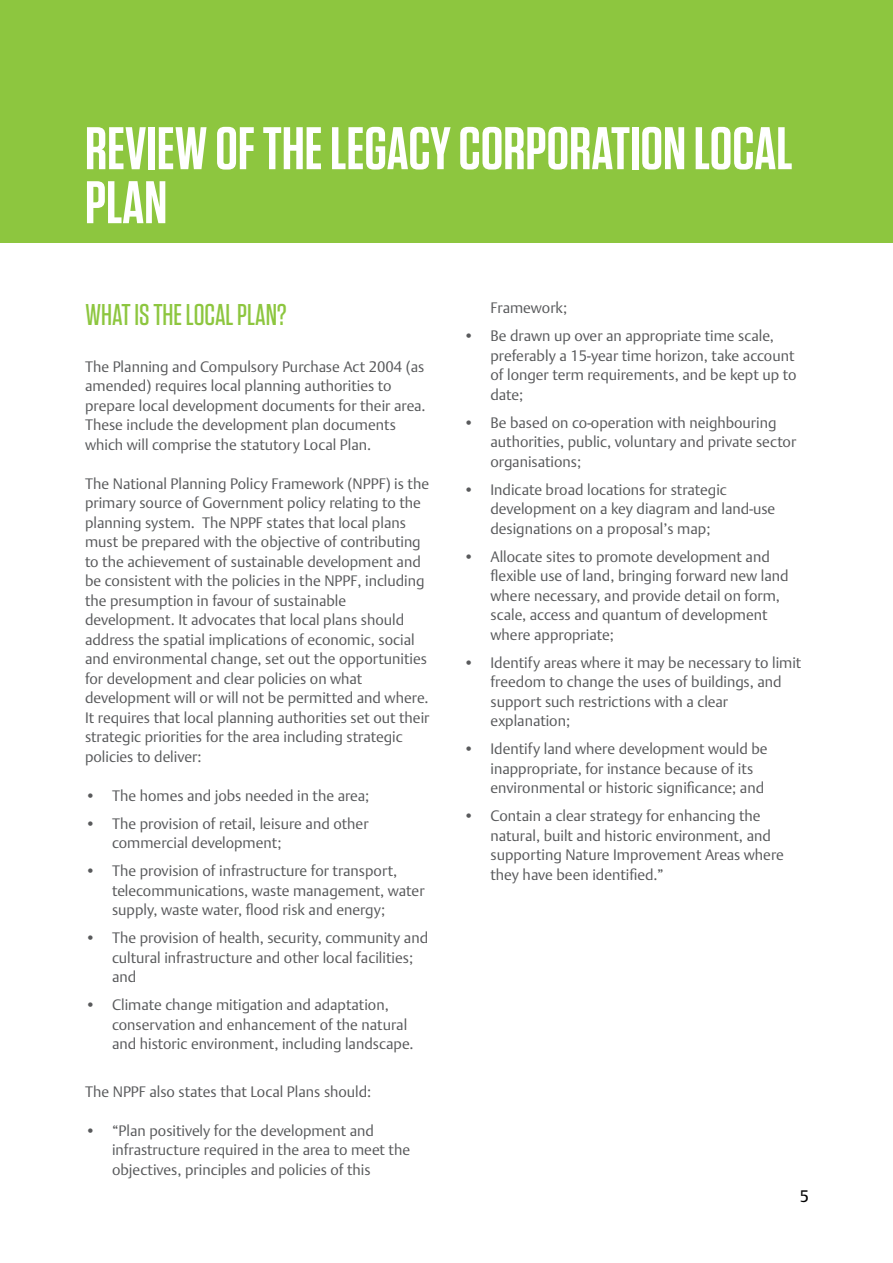
<style>
.page{position:relative;width:893px;height:1263px;background:#fff}
.page>*{position:absolute;margin:0;border:0;box-sizing:border-box;transform-origin:0 0}
.t1{font:600 60px/54px "Tungsten";color:#fff}
.t2{font:500 30px "Tungsten";color:#8dc63f}
.t3{font:16.5px "DTL Argo TOT";color:#000}
.t4{font:300 15px/19.5px "DTL Argo TOT";color:#58595b}
</style>
<div class="page">
<div style="left:0;top:0;width:893px;height:242px;background:#8dc63f"></div>
<h1 class="t1" style="left:85px;top:123px;width:709px">REVIEW OF THE LEGACY CORPORATION LOCAL<br>PLAN</h1>
<h2 class="t2" style="left:85px;top:299px;width:203px">WHAT IS THE LOCAL PLAN?</h2>
<p class="t4" style="left:85px;top:357px;width:342px">The Planning and Compulsory Purchase Act 2004 (as amended) requires local planning authorities to prepare local development documents for their area.<br>These include the development plan documents which will comprise the statutory Local Plan.</p>
<p class="t4" style="left:85px;top:474px;width:346px">The National Planning Policy Framework (NPPF) is the primary source of Government policy relating to the planning system. The NPPF states that local plans must be prepared with the objective of contributing to the achievement of sustainable development and be consistent with the policies in the NPPF, including the presumption in favour of sustainable development. It advocates that local plans should address the spatial implications of economic, social and environmental change, set out the opportunities for development and clear policies on what development will or will not be permitted and where.<br>It requires that local planning authorities set out their strategic priorities for the area including strategic policies to deliver:</p>
<p class="t4" style="left:85px;top:786px;width:286px">• The homes and jobs needed in the area;</p>
<p class="t4" style="left:112px;top:814px;width:258px;text-indent:-27px">• The provision of retail, leisure and other commercial development;</p>
<p class="t4" style="left:112px;top:861px;width:314px;text-indent:-27px">• The provision of infrastructure for transport, telecommunications, waste management, water supply, waste water, flood risk and energy;</p>
<p class="t4" style="left:112px;top:928px;width:318px;text-indent:-27px">• The provision of health, security, community and cultural infrastructure and other local facilities; and</p>
<p class="t4" style="left:112px;top:995px;width:303px;text-indent:-27px">• Climate change mitigation and adaptation, conservation and enhancement of the natural and historic environment, including landscape.</p>
<p class="t4" style="left:85px;top:1082px;width:288px">The NPPF also states that Local Plans should:</p>
<p class="t4" style="left:112px;top:1121px;width:300px;text-indent:-27px">• “Plan positively for the development and infrastructure required in the area to meet the objectives, principles and policies of this</p>
<p class="t4" style="left:490px;top:298px;width:78px">Framework;</p>
<p class="t4" style="left:490px;top:326px;width:307px;text-indent:-27px">• Be drawn up over an appropriate time scale, preferably a 15-year time horizon, take account of longer term requirements, and be kept up to date;</p>
<p class="t4" style="left:490px;top:413px;width:307px;text-indent:-27px">• Be based on co-operation with neighbouring authorities, public, voluntary and private sector organisations;</p>
<p class="t4" style="left:490px;top:480px;width:286px;text-indent:-27px">• Indicate broad locations for strategic development on a key diagram and land-use designations on a proposal’s map;</p>
<p class="t4" style="left:490px;top:547px;width:300px;text-indent:-27px">• Allocate sites to promote development and flexible use of land, bringing forward new land where necessary, and provide detail on form, scale, access and quantum of development where appropriate;</p>
<p class="t4" style="left:490px;top:653px;width:312px;text-indent:-27px">• Identify areas where it may be necessary to limit freedom to change the uses of buildings, and support such restrictions with a clear explanation;</p>
<p class="t4" style="left:490px;top:739px;width:279px;text-indent:-27px">• Identify land where development would be inappropriate, for instance because of its environmental or historic significance; and</p>
<p class="t4" style="left:490px;top:806px;width:295px;text-indent:-27px">• Contain a clear strategy for enhancing the natural, built and historic environment, and supporting Nature Improvement Areas where they have been identified.”</p>
<p class="t3" style="left:800px;top:1186px;width:11px">5</p>
</div>
